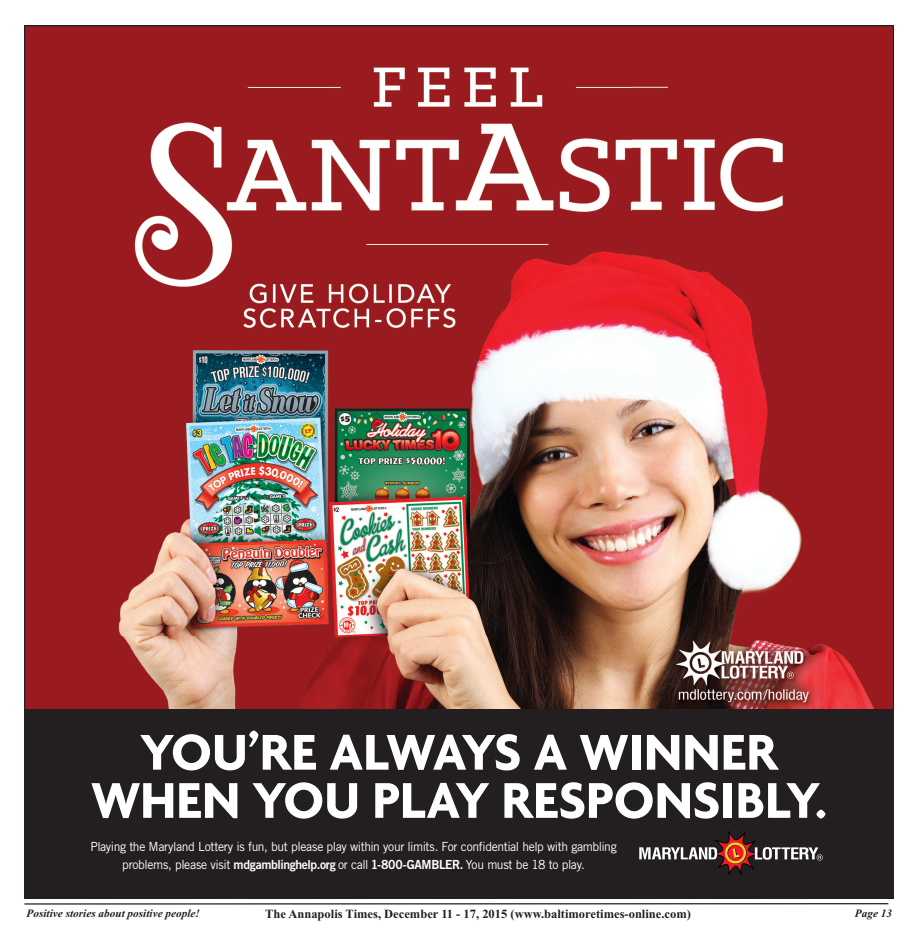
<style>
.page{position:relative;width:917px;height:947px;background:#fff}
.page>*{position:absolute;margin:0;border:0;box-sizing:border-box;transform-origin:0 0}
.t1{font:54.38px/48.1px "Agenda Bold+YQFQBU";color:#fff;text-align:center}
.t2{font:12.62px/17.6px "Trade Gothic+WNFKDS";letter-spacing:-.035em;color:#fff;text-align:center}
.t3{font:700 12.5px "Times New Roman";color:#231f20}
.t4{font:italic 700 11.25px "Times New Roman";color:#231f20}
.s1{font-family:"Trade Gothic Bold Two+BJEGQL"}
</style>
<div class="page">
<hr style="left:24px;top:903px;width:864px;height:1px;background:#231f20">
<img style="left:24px;top:25px;width:869px;height:685px">
<div style="left:24px;top:710px;width:869px;height:189px;background:#231f20"></div>
<svg style="left:639px;top:832px;width:183px;height:43px"></svg>
<p class="t1" style="left:91px;top:734px;width:736px">YOU’RE ALWAYS A WINNER<br>WHEN YOU PLAY RESPONSIBLY.</p>
<p class="t2" style="left:90px;top:839px;width:527px">Playing the Maryland Lottery is fun, but please play within your limits. For confidential help with gambling problems, please visit <span class="s1">mdgamblinghelp.org</span> or call <span class="s1">1-800-GAMBLER.</span> You must be 18 to play.</p>
<p class="t4" style="left:27px;top:906px;width:175px">Positive stories about positive people!</p>
<p class="t3" style="left:265px;top:906px;width:427px">The Annapolis Times, December 11 - 17, 2015 (www.baltimoretimes-online.com)</p>
<p class="t4" style="left:854px;top:907px;width:39px">Page 13</p>
</div>
